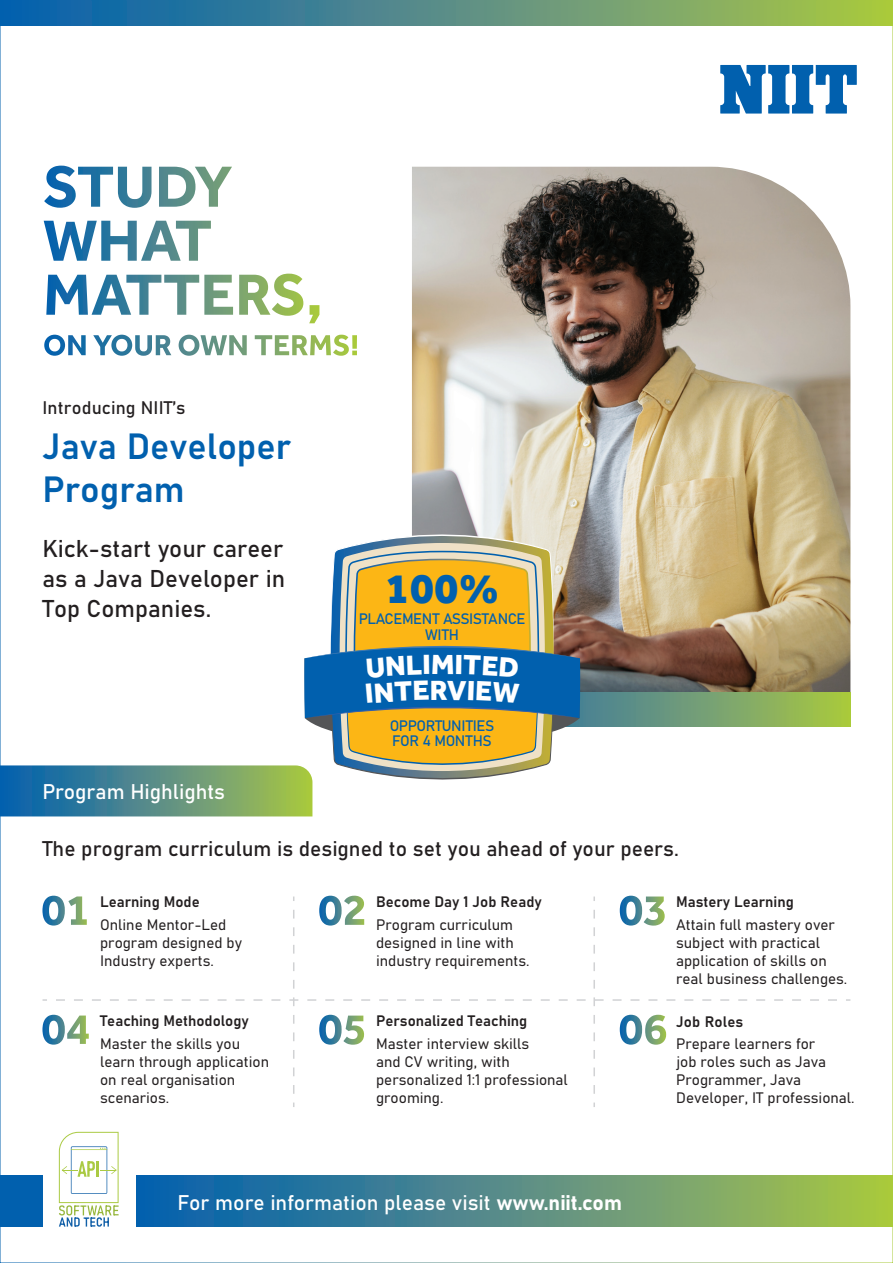
<style>
.page{position:relative;width:893px;height:1263px;background:#fff}
.page>*{position:absolute;margin:0;border:0;box-sizing:border-box;transform-origin:0 0}
.t1{font:800 43.65px "Effra";color:#0160ae}
.t2{font:600 36px/43.2px "Bahnschrift";color:#0160ae}
.t3{font:800 28.65px "Effra";color:#fff}
.t4{font:24px/30px "Bahnschrift";color:#231f20;text-align:justify}
.t5{font:21px "Bahnschrift";color:#fff}
.t6{font:21px "Bahnschrift";color:#231f20}
.t7{font:18px "Bahnschrift";letter-spacing:.01em;color:#231f20}
.t8{font:300 15px/18px "Bahnschrift";color:#231f20}
.t9{font:600 15px "Bahnschrift";color:#231f20}
.t10{font:15px/16.5px "Bahnschrift";letter-spacing:-.025em;color:#0160ae;text-align:center}
.s1{font-weight:700}
</style>
<div class="page">
<div style="left:0;top:0;width:893px;height:26px;background:linear-gradient(to right,#025bb8,#adc54a)"></div>
<div style="left:136px;top:1176px;width:757px;height:51px;background:linear-gradient(to right,#025bb8,#adc54a)"></div>
<div style="left:0;top:1176px;width:43px;height:51px;background:#0160ae"></div>
<svg style="left:59px;top:1132px;width:60px;height:95px"></svg>
<svg style="left:720px;top:65px;width:137px;height:49px"></svg>
<img style="left:412px;top:167px;width:438px;height:525px">
<svg style="left:44px;top:167px;width:275px;height:156px"></svg>
<svg style="left:135px;top:335px;width:222px;height:21px"></svg>
<svg style="left:42px;top:895px;width:808px;height:212px"></svg>
<svg style="left:580px;top:692px;width:270px;height:34px;background:#79a36d"></svg>
<svg style="left:0;top:534px;width:580px;height:282px"></svg>
<p class="t7" style="left:43px;top:401px;width:144px">Introducing NIIT’s</p>
<h2 class="t2" style="left:43px;top:428px;width:250px">Java Developer<br>Program</h2>
<h3 class="t4" style="left:43px;top:535px;width:244px">Kick-start your career as a Java Developer in Top Companies.</h3>
<h3 class="t5" style="left:43px;top:784px;width:184px">Program Highlights</h3>
<h1 class="t1" style="left:385px;top:562px;width:115px">100%</h1>
<p class="t10" style="left:359px;top:612px;width:168px">PLACEMENT ASSISTANCE<br>WITH</p>
<h3 class="t3" style="left:431px;top:647px;width:25px">M</h3>
<h3 class="t3" style="left:430px;top:673px;width:20px">R</h3>
<p class="t10" style="left:390px;top:720px;width:106px;line-height:15px;text-align:left">OPPORTUNITIES<br>FOR 4 MONTHS</p>
<h3 class="t6" style="left:43px;top:841px;width:638px">The program curriculum is designed to set you ahead of your peers.</h3>
<p class="t9" style="left:100px;top:897px;width:101px">Learning Mode</p>
<p class="t8" style="left:100px;top:917px;width:143px">Online Mentor-Led program designed by<br>Industry experts.</p>
<p class="t9" style="left:100px;top:1016px;width:150px">Teaching Methodology</p>
<p class="t8" style="left:100px;top:1036px;width:170px">Master the skills you learn through application on real organisation scenarios.</p>
<p class="t9" style="left:376px;top:896px;width:167px">Become Day 1 Job Ready</p>
<p class="t8" style="left:376px;top:917px;width:155px">Program curriculum designed in line with industry requirements.</p>
<p class="t9" style="left:376px;top:1015px;width:153px">Personalized Teaching</p>
<p class="t8" style="left:376px;top:1036px;width:193px">Master interview skills<br>and CV writing, with personalized 1:1 professional grooming.</p>
<h3 class="t5" style="left:177px;top:1195px;width:446px">For more information please visit <span class="s1">www.niit.com</span></h3>
<p class="t9" style="left:676px;top:897px;width:119px">Mastery Learning</p>
<p class="t8" style="left:676px;top:917px;width:173px">Attain full mastery over subject with practical application of skills on real business challenges.</p>
<p class="t9" style="left:676px;top:1016px;width:69px">Job Roles</p>
<p class="t8" style="left:676px;top:1036px;width:180px">Prepare learners for<br>job roles such as Java<br>Programmer, Java<br>Developer, IT professional.</p>
</div>
